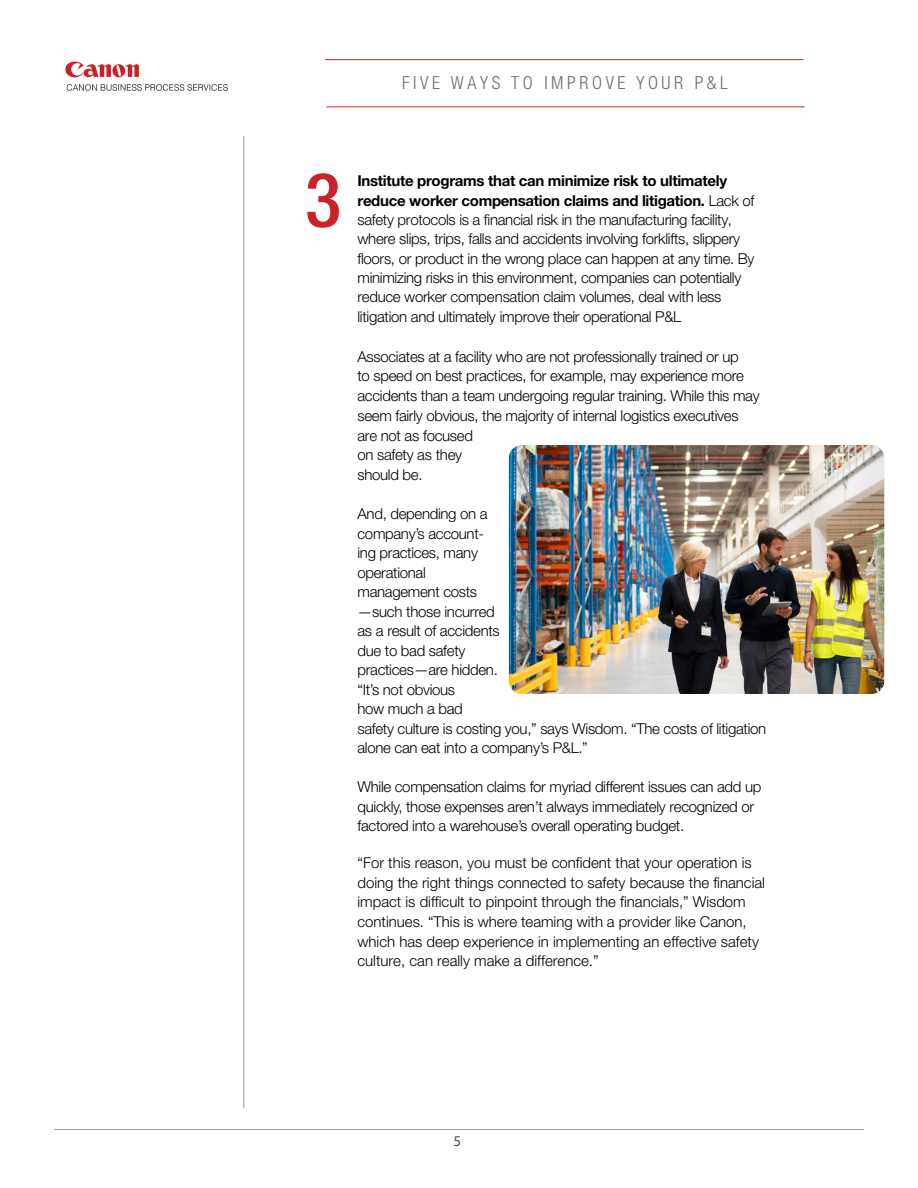
<style>
.page{position:relative;width:918px;height:1188px;background:#fff}
.page>*{position:absolute;margin:0;border:0;box-sizing:border-box;transform-origin:0 0}
.t1{font:500 condensed 75.45px "Helvetica Neue LT Std";color:#ce2029}
.t2{font:300 condensed 18px "Helvetica Neue LT Std";letter-spacing:.2em;color:#6d6e71}
.t3{font:300 15px/19.5px "Helvetica Neue LT Std";letter-spacing:-.02em;color:#000}
.t4{font:300 15px/19.6px "Helvetica Neue LT Std";color:#000}
.t5{font:15px "Myriad Pro";color:#4d4d4f}
.s1{font-weight:700}
</style>
<div class="page">
<hr style="left:243px;top:136px;width:1px;height:972px;background:#9d9fa2">
<img style="left:65px;top:61px;width:163px;height:30px">
<hr style="left:326px;top:106px;width:479px;height:1px;background:#ce2029">
<hr style="left:325px;top:59px;width:478px;height:1px;background:#ce2029">
<hr style="left:54px;top:1129px;width:810px;height:1px;background:#9d9fa2">
<img style="left:509px;top:445px;width:375px;height:249px">
<p class="t2" style="left:402px;top:73px;width:327px">FIVE WAYS TO IMPROVE YOUR P&amp;L</p>
<h1 class="t1" style="left:305px;top:155px;width:38px">3</h1>
<p class="t3" style="left:357px;top:171px;width:399px"><span class="s1">Institute programs that can minimize risk to ultimately reduce worker compensation claims and litigation.</span> Lack of safety protocols is a financial risk in the manufacturing facility, where slips, trips, falls and accidents involving forklifts, slippery floors, or product in the wrong place can happen at any time. By minimizing risks in this environment, companies can potentially reduce worker compensation claim volumes, deal with less litigation and ultimately improve their operational P&amp;L</p>
<p class="t3" style="left:357px;top:346px;width:404px">Associates at a facility who are not professionally trained or up<br>to speed on best practices, for example, may experience more accidents than a team undergoing regular training. While this may seem fairly obvious, the majority of internal logistics executives are not as focused<br>on safety as they<br>should be.</p>
<p class="t3" style="left:357px;top:504px;width:410px">And, depending on a<br>company’s account-<br>ing practices, many<br>operational<br>management costs<br>—such those incurred<br>as a result of accidents<br>due to bad safety<br>practices—are hidden.<br>“It’s not obvious<br>how much a bad<br>safety culture is costing you,” says Wisdom. “The costs of litigation alone can eat into a company’s P&amp;L.”</p>
<p class="t3" style="left:357px;top:777px;width:405px">While compensation claims for myriad different issues can add up quickly, those expenses aren’t always immediately recognized or factored into a warehouse’s overall operating budget.</p>
<p class="t4" style="left:357px;top:852px;width:409px">“For this reason, you must be confident that your operation is doing the right things connected to safety because the financial impact is difficult to pinpoint through the financials,” Wisdom continues. “This is where teaming with a provider like Canon, which has deep experience in implementing an effective safety culture, can really make a difference.”</p>
<p class="t5" style="left:454px;top:1132px;width:9px">5</p>
</div>
